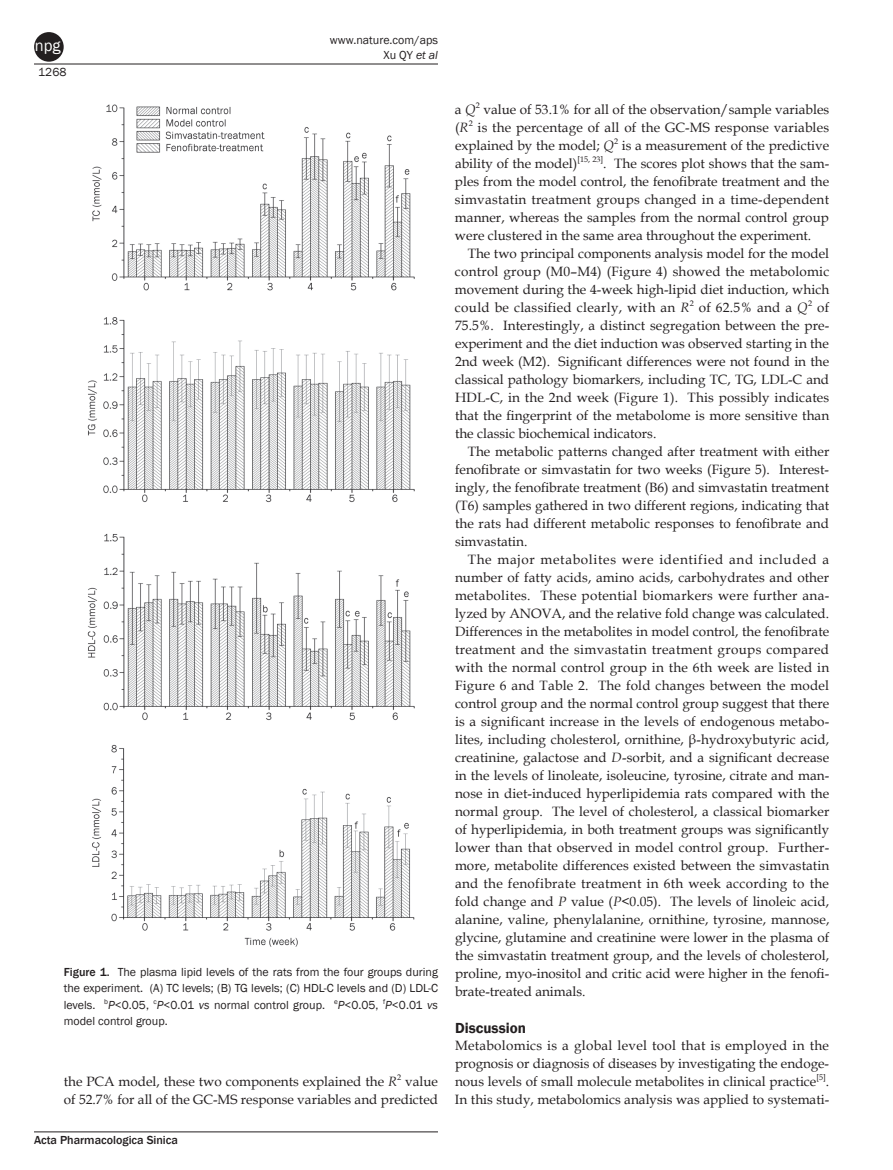
<style>
.page{position:relative;width:893px;height:1170px;background:#fff}
.page>*{position:absolute;margin:0;border:0;box-sizing:border-box;transform-origin:0 0}
.t1{font:16.5px "Franklin Gothic";color:#fff}
.t2{font:600 15px "Franklin Gothic";color:#231f20}
.t3{font:13.5px/18px "Book Antiqua";color:#231f20;text-align:justify}
.t4{font:12px/16.5px "Franklin Gothic";color:#231f20;text-align:right}
.t5{font:500 12px "Franklin Gothic";color:#231f20}
.s1{font-style:italic}
.s2{font-weight:500}
</style>
<div class="page">
<hr style="left:34px;top:64px;width:404px;height:1px;background:#231f20">
<hr style="left:34px;top:1131px;width:404px;height:1px;background:#231f20">
<div style="left:34px;top:32px;width:30px;height:30px;background:#231f20;border-radius:50%"></div>
<img style="left:87px;top:104px;width:328px;height:843px">
<p class="t1" style="left:35px;top:35px;width:27px">npg</p>
<p class="t4" style="left:38px;top:64px;width:30px">1268</p>
<p class="t4" style="left:330px;top:32px;width:110px;line-height:15px">www.nature.com/aps<br>Xu QY <span class="s1">et al</span></p>
<p class="t4" style="left:64px;top:963px;width:376px;text-align:justify"><span class="s2">Figure 1.</span> The plasma lipid levels of the rats from the four groups during the experiment. (A) TC levels; (B) TG levels; (C) HDL-C levels and (D) LDL-C levels. <sup>b</sup><span class="s1">P</span>&lt;0.05, <sup>c</sup><span class="s1">P</span>&lt;0.01 <span class="s1">vs</span> normal control group. <sup>e</sup><span class="s1">P</span>&lt;0.05, <sup>f</sup><span class="s1">P</span>&lt;0.01 <span class="s1">vs </span>model control group.</p>
<p class="t3" style="left:64px;top:1071px;width:376px">the PCA model, these two components explained the <span class="s1">R</span><sup>2</sup> value of 52.7% for all of the GC-MS response variables and predicted</p>
<p class="t5" style="left:34px;top:1132px;width:145px">Acta Pharmacologica Sinica</p>
<p class="t3" style="left:455px;top:100px;width:376px">a <span class="s1">Q</span><sup>2</sup> value of 53.1% for all of the observation/sample variables (<span class="s1">R</span><sup>2</sup> is the percentage of all of the GC-MS response variables explained by the model; <span class="s1">Q</span><sup>2</sup> is a measurement of the predictive ability of the model)<sup>[15,</sup> <sup>23]</sup>. The scores plot shows that the sam&shy;ples from the model control, the fenofibrate treatment and the simvastatin treatment groups changed in a time-dependent manner, whereas the samples from the normal control group were clustered in the same area throughout the experiment.</p>
<p class="t3" style="left:455px;top:244px;width:376px;text-indent:13px">The two principal components analysis model for the model control group (M0–M4) (Figure 4) showed the metabolomic movement during the 4-week high-lipid diet induction, which could be classified clearly, with an <span class="s1">R</span><sup>2</sup> of 62.5% and a <span class="s1">Q</span><sup>2</sup> of 75.5%. Interestingly, a distinct segregation between the pre&shy;experiment and the diet induction was observed starting in the 2nd week (M2). Significant differences were not found in the classical pathology biomarkers, including TC, TG, LDL-C and HDL-C, in the 2nd week (Figure 1). This possibly indicates that the fingerprint of the metabolome is more sensitive than the classic biochemical indicators.</p>
<p class="t3" style="left:455px;top:442px;width:376px;text-indent:13px">The metabolic patterns changed after treatment with either fenofibrate or simvastatin for two weeks (Figure 5). Interest&shy;ingly, the fenofibrate treatment (B6) and simvastatin treatment (T6) samples gathered in two different regions, indicating that the rats had different metabolic responses to fenofibrate and simvastatin.</p>
<p class="t3" style="left:455px;top:550px;width:376px;text-indent:13px">The major metabolites were identified and included a number of fatty acids, amino acids, carbohydrates and other metabolites. These potential biomarkers were further ana&shy;lyzed by ANOVA, and the relative fold change was calculated.<br>Differences in the metabolites in model control, the fenofibrate treatment and the simvastatin treatment groups compared with the normal control group in the 6th week are listed in Figure 6 and Table 2. The fold changes between the model control group and the normal control group suggest that there is a significant increase in the levels of endogenous metabo&shy;lites, including cholesterol, ornithine, β-hydroxybutyric acid, creatinine, galactose and <span class="s1">D</span>-sorbit, and a significant decrease in the levels of linoleate, isoleucine, tyrosine, citrate and man&shy;nose in diet-induced hyperlipidemia rats compared with the normal group. The level of cholesterol, a classical biomarker of hyperlipidemia, in both treatment groups was significantly lower than that observed in model control group. Further&shy;more, metabolite differences existed between the simvastatin and the fenofibrate treatment in 6th week according to the fold change and <span class="s1">P</span> value (<span class="s1">P</span>&lt;0.05). The levels of linoleic acid, alanine, valine, phenylalanine, ornithine, tyrosine, mannose, glycine, glutamine and creatinine were lower in the plasma of the simvastatin treatment group, and the levels of cholesterol, proline, myo-inositol and critic acid were higher in the fenofi&shy;brate-treated animals.</p>
<p class="t2" style="left:455px;top:1018px;width:73px">Discussion</p>
<p class="t3" style="left:455px;top:1036px;width:376px">Metabolomics is a global level tool that is employed in the prognosis or diagnosis of diseases by investigating the endoge&shy;nous levels of small molecule metabolites in clinical practice<sup>[5]</sup>.<br>In this study, metabolomics analysis was applied to systemati-</p>
</div>
